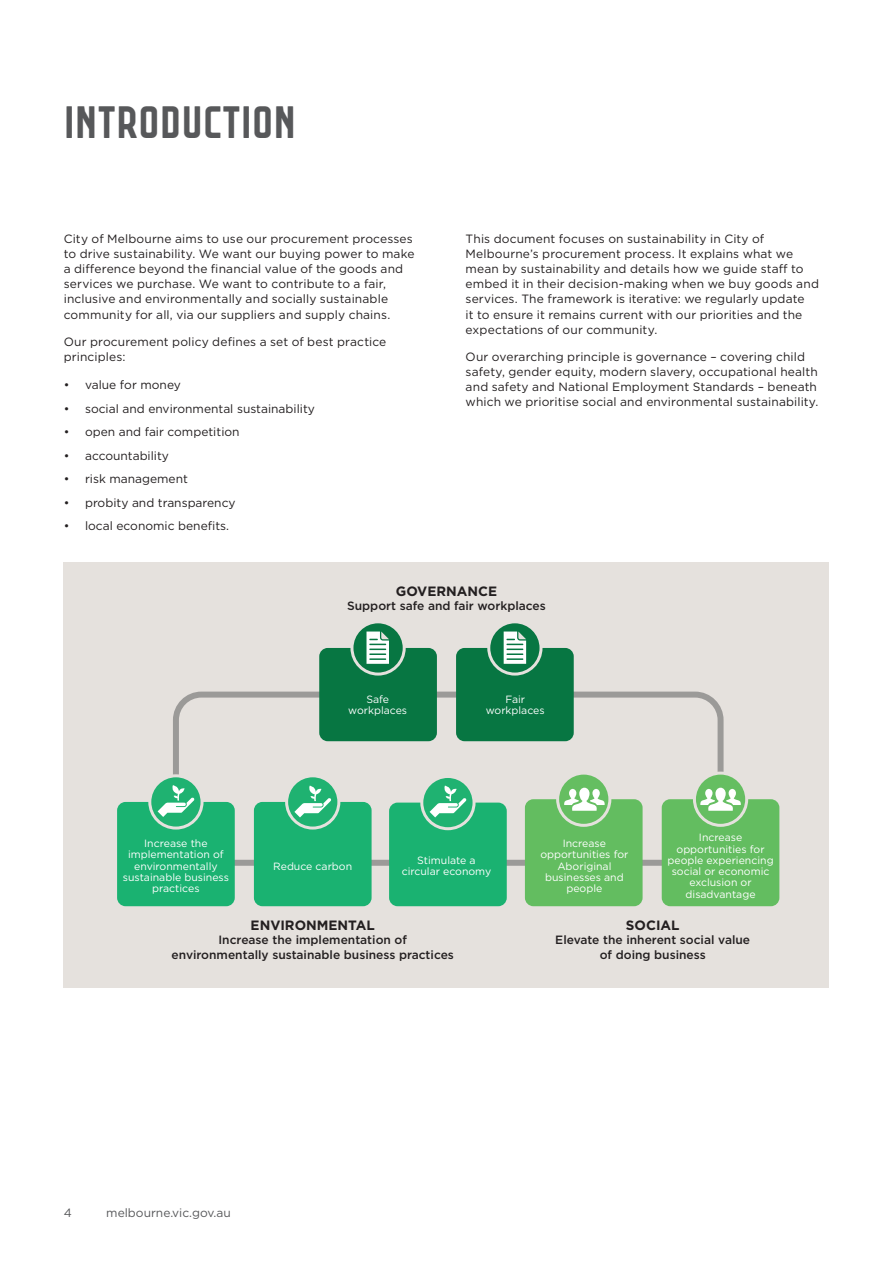
<style>
.page{position:relative;width:893px;height:1263px;background:#fff}
.page>*{position:absolute;margin:0;border:0;box-sizing:border-box;transform-origin:0 0}
.t1{font:48px "Co M";color:#57585a}
.t2{font:700 13.5px "Gotham";color:#231f20}
.t3{font:12px/15px "Gotham";letter-spacing:.01em;color:#231f20}
.t4{font:500 12px/14.4px "Gotham";color:#231f20;text-align:center}
.t5{font:12px "Gotham";color:#57585a}
.t6{font:10.5px/11.2px "Gotham";color:#fff;text-align:center}
</style>
<div class="page">
<div style="left:64px;top:562px;width:765px;height:425px;background:#e5e1dd"></div>
<div style="left:173px;top:692px;width:551px;height:174px;border:6px solid #6b6b6b;border-radius:25px"></div>
<div style="left:319px;top:648px;width:118px;height:93px;background:#077642;border-radius:9px"></div>
<div style="left:352px;top:622px;width:52px;height:52px;background:#077642;border-radius:50%"></div>
<div style="left:350px;top:620px;width:56px;height:55px;border:3px solid #e5e1dd;border-radius:50%"></div>
<div style="left:456px;top:648px;width:118px;height:93px;background:#077642;border-radius:9px"></div>
<svg style="left:489px;top:622px;width:52px;height:52px"></svg>
<div style="left:487px;top:620px;width:55px;height:55px;border:3px solid #e5e1dd;border-radius:50%"></div>
<div style="left:525px;top:799px;width:118px;height:107px;background:#63bd60;border-radius:9px"></div>
<svg style="left:558px;top:773px;width:52px;height:52px"></svg>
<div style="left:556px;top:772px;width:55px;height:55px;border:3px solid #e5e1dd;border-radius:50%"></div>
<div style="left:662px;top:799px;width:117px;height:107px;background:#63bd60;border-radius:9px"></div>
<svg style="left:694px;top:773px;width:53px;height:52px"></svg>
<div style="left:693px;top:772px;width:55px;height:55px;border:3px solid #e5e1dd;border-radius:50%"></div>
<div style="left:117px;top:802px;width:118px;height:104px;background:#1ab271;border-radius:9px"></div>
<svg style="left:150px;top:776px;width:52px;height:52px"></svg>
<div style="left:148px;top:774px;width:56px;height:55px;border:3px solid #e5e1dd;border-radius:50%"></div>
<div style="left:254px;top:802px;width:118px;height:104px;background:#1ab271;border-radius:9px"></div>
<svg style="left:287px;top:776px;width:52px;height:52px"></svg>
<div style="left:285px;top:774px;width:55px;height:55px;border:3px solid #e5e1dd;border-radius:50%"></div>
<div style="left:389px;top:802px;width:118px;height:104px;background:#1ab271;border-radius:9px"></div>
<svg style="left:422px;top:776px;width:52px;height:53px"></svg>
<div style="left:420px;top:775px;width:56px;height:55px;border:3px solid #e5e1dd;border-radius:50%"></div>
<svg style="left:564px;top:788px;width:41px;height:23px"></svg>
<svg style="left:700px;top:788px;width:41px;height:23px"></svg>
<svg style="left:430px;top:786px;width:36px;height:31px"></svg>
<svg style="left:294px;top:786px;width:37px;height:31px"></svg>
<svg style="left:158px;top:785px;width:36px;height:32px"></svg>
<svg style="left:366px;top:631px;width:23px;height:33px"></svg>
<svg style="left:504px;top:631px;width:22px;height:33px"></svg>
<h1 class="t1" style="left:64px;top:88px;width:234px">INTRODUCTION</h1>
<p class="t3" style="left:64px;top:231px;width:352px">City of Melbourne aims to use our procurement processes to drive sustainability. We want our buying power to make a difference beyond the financial value of the goods and services we purchase. We want to contribute to a fair, inclusive and environmentally and socially sustainable community for all, via our suppliers and supply chains.</p>
<p class="t3" style="left:64px;top:334px;width:324px">Our procurement policy defines a set of best practice principles:</p>
<p class="t3" style="left:64px;top:377px;width:119px">• value for money</p>
<p class="t3" style="left:64px;top:400px;width:253px">• social and environmental sustainability</p>
<p class="t3" style="left:64px;top:424px;width:177px">• open and fair competition</p>
<p class="t3" style="left:64px;top:447px;width:107px">• accountability</p>
<p class="t3" style="left:64px;top:471px;width:126px">• risk management</p>
<p class="t3" style="left:64px;top:495px;width:173px">• probity and transparency</p>
<p class="t3" style="left:64px;top:518px;width:167px">• local economic benefits.</p>
<p class="t3" style="left:466px;top:231px;width:355px">This document focuses on sustainability in City of Melbourne’s procurement process. It explains what we mean by sustainability and details how we guide staff to embed it in their decision-making when we buy goods and services. The framework is iterative: we regularly update<br>it to ensure it remains current with our priorities and the expectations of our community.</p>
<p class="t3" style="left:466px;top:349px;width:354px">Our overarching principle is governance – covering child safety, gender equity, modern slavery, occupational health and safety and National Employment Standards – beneath which we prioritise social and environmental sustainability.</p>
<p class="t2" style="left:396px;top:582px;width:103px">GOVERNANCE</p>
<p class="t4" style="left:347px;top:598px;width:200px">Support safe and fair workplaces</p>
<p class="t6" style="left:348px;top:693px;width:60px">Safe workplaces</p>
<p class="t6" style="left:486px;top:693px;width:60px">Fair workplaces</p>
<p class="t6" style="left:123px;top:838px;width:108px">Increase the implementation of environmentally sustainable business practices</p>
<p class="t6" style="left:273px;top:861px;width:80px">Reduce carbon</p>
<p class="t6" style="left:402px;top:854px;width:91px">Stimulate a circular economy</p>
<p class="t6" style="left:540px;top:837px;width:90px">Increase opportunities for<br>Aboriginal businesses and people</p>
<p class="t6" style="left:667px;top:832px;width:108px">Increase opportunities for people experiencing social or economic exclusion or disadvantage</p>
<p class="t2" style="left:251px;top:916px;width:126px">ENVIRONMENTAL</p>
<p class="t4" style="left:172px;top:932px;width:284px">Increase the implementation of environmentally sustainable business practices</p>
<p class="t5" style="left:64px;top:1205px;width:10px">4</p>
<p class="t5" style="left:106px;top:1205px;width:126px">melbourne.vic.gov.au</p>
<p class="t2" style="left:626px;top:916px;width:55px">SOCIAL</p>
<p class="t4" style="left:555px;top:932px;width:196px">Elevate the inherent social value of doing business</p>
</div>
